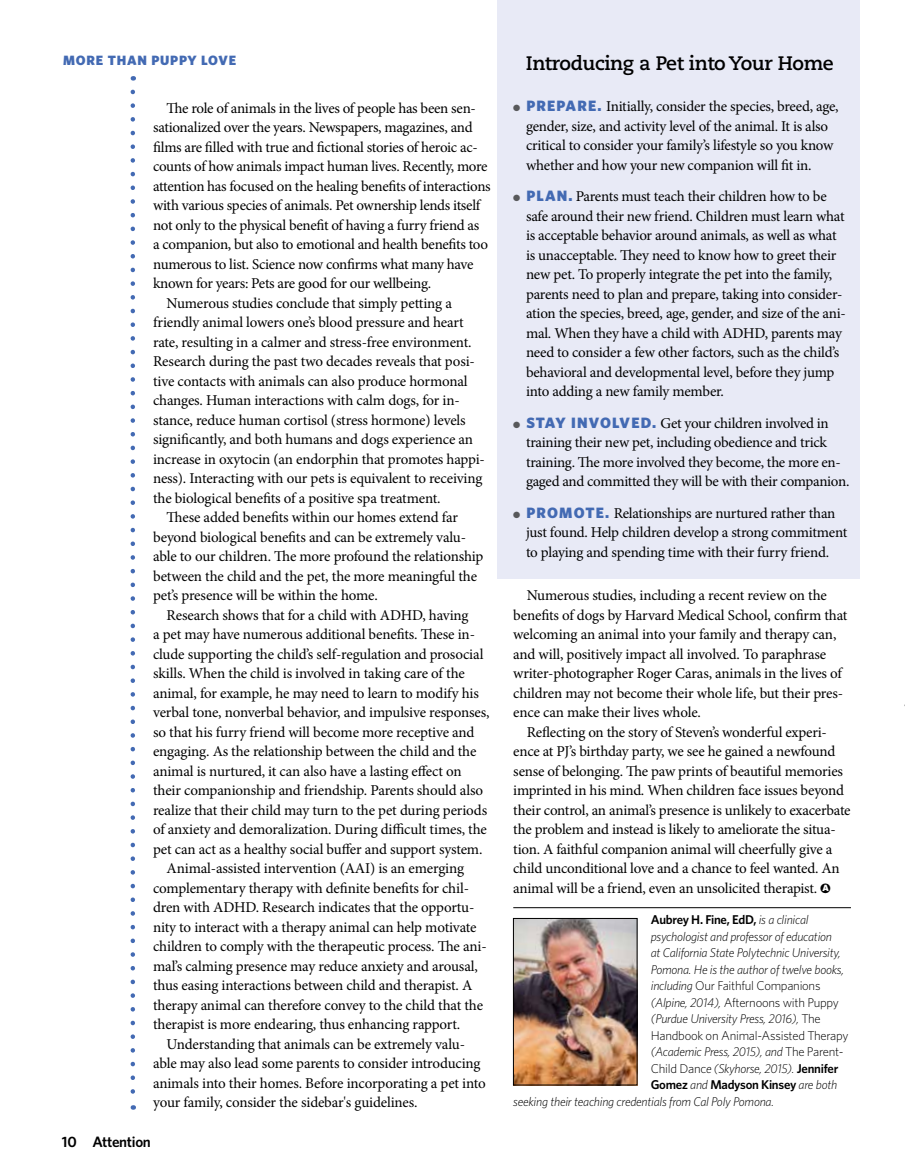
<style>
.page{position:relative;width:905px;height:1175px;background:#fff}
.page>*{position:absolute;margin:0;border:0;box-sizing:border-box;transform-origin:0 0}
.t1{font:700 19.5px "Caecilia LT Std";letter-spacing:-.02em;color:#000}
.t2{font:15px/19.5px "Minion Pro";letter-spacing:-.015em;color:#000}
.t3{font:600 15px "Whitney";letter-spacing:-.02em;color:#000}
.t4{font:900 13.5px "Whitney";letter-spacing:.06em;color:#436ab3}
.t5{font:italic 300 12.75px "Whitney";letter-spacing:-.02em;color:#000}
.t6{font:300 12.75px "Whitney";letter-spacing:-.02em;color:#000}
.t7{font:600 12.75px "Whitney";letter-spacing:-.02em;color:#000}
.s1{color:#58595b}
.s2{font-family:"Whitney";font-weight:900;color:#436ab3}
.s3{font-family:"Whitney";font-weight:900;font-size:9px;color:#fff}
.s4{font-weight:300;font-style:italic}
.s5{font-style:italic}
.s6{font-style:normal}
.s7{font-weight:600;font-style:normal}
</style>
<div class="page">
<div style="left:497px;top:0;width:363px;height:578px;background:#e8eaf6"></div>
<svg style="left:130px;top:92px;width:5px;height:1017px"></svg>
<hr style="left:513px;top:907px;width:337px;height:1px;background:#000">
<img style="left:515px;top:920px;width:120px;height:163px">
<div style="left:513px;top:918px;width:124px;height:167px;border:1px solid #000"></div>
<p class="t4" style="left:63px;top:52px;width:175px">MORE THAN PUPPY LOVE</p>
<p class="t2" style="left:166px;top:98px;width:311px">The role of animals in the lives of people has been sen-</p>
<p class="t2" style="left:153px;top:118px;width:321px">sationalized over the years. Newspapers, magazines, and</p>
<p class="t2" style="left:153px;top:137px;width:326px">films are filled with true and fictional stories of heroic ac-</p>
<p class="t2" style="left:153px;top:157px;width:336px">counts of how animals impact human lives. Recently, more</p>
<p class="t2" style="left:153px;top:176px;width:339px">attention has focused on the healing benefits of interactions</p>
<p class="t2" style="left:153px;top:196px;width:329px">with various species of animals. Pet ownership lends itself</p>
<p class="t2" style="left:153px;top:215px;width:328px">not only to the physical benefit of having a furry friend as</p>
<p class="t2" style="left:153px;top:235px;width:336px">a companion, but also to emotional and health benefits too</p>
<p class="t2" style="left:153px;top:254px;width:322px">numerous to list. Science now confirms what many have</p>
<p class="t2" style="left:153px;top:274px;width:279px">known for years: Pets are good for our wellbeing.</p>
<p class="t2" style="left:166px;top:293px;width:287px">Numerous studies conclude that simply petting a</p>
<p class="t2" style="left:153px;top:313px;width:312px">friendly animal lowers one’s blood pressure and heart</p>
<p class="t2" style="left:153px;top:332px;width:320px">rate, resulting in a calmer and stress-free environment.</p>
<p class="t2" style="left:153px;top:352px;width:323px">Research during the past two decades reveals that posi-</p>
<p class="t2" style="left:153px;top:371px;width:316px">tive contacts with animals can also produce hormonal</p>
<p class="t2" style="left:153px;top:391px;width:308px">changes. Human interactions with calm dogs, for in-</p>
<p class="t2" style="left:153px;top:410px;width:314px">stance, reduce human cortisol (stress hormone) levels</p>
<p class="t2" style="left:153px;top:430px;width:321px">significantly, and both humans and dogs experience an</p>
<p class="t2" style="left:153px;top:449px;width:333px">increase in oxytocin (an endorphin that promotes happi-</p>
<p class="t2" style="left:153px;top:469px;width:331px">ness). Interacting with our pets is equivalent to receiving</p>
<p class="t2" style="left:153px;top:488px;width:289px">the biological benefits of a positive spa treatment.</p>
<p class="t2" style="left:166px;top:508px;width:293px">These added benefits within our homes extend far</p>
<p class="t2" style="left:153px;top:527px;width:314px">beyond biological benefits and can be extremely valu-</p>
<p class="t2" style="left:153px;top:547px;width:332px">able to our children. The more profound the relationship</p>
<p class="t2" style="left:153px;top:566px;width:325px">between the child and the pet, the more meaningful the</p>
<p class="t2" style="left:153px;top:586px;width:226px">pet’s presence will be within the home.</p>
<p class="t2" style="left:166px;top:605px;width:303px">Research shows that for a child with ADHD, having</p>
<p class="t2" style="left:153px;top:625px;width:323px">a pet may have numerous additional benefits. These in-</p>
<p class="t2" style="left:153px;top:644px;width:332px">clude supporting the child’s self-regulation and prosocial</p>
<p class="t2" style="left:153px;top:664px;width:313px">skills. When the child is involved in taking care of the</p>
<p class="t2" style="left:153px;top:683px;width:327px">animal, for example, he may need to learn to modify his</p>
<p class="t2" style="left:153px;top:703px;width:338px">verbal tone, nonverbal behavior, and impulsive responses,</p>
<p class="t2" style="left:153px;top:722px;width:323px">so that his furry friend will become more receptive and</p>
<p class="t2" style="left:153px;top:742px;width:325px">engaging. As the relationship between the child and the</p>
<p class="t2" style="left:153px;top:761px;width:310px">animal is nurtured, it can also have a lasting effect on</p>
<p class="t2" style="left:153px;top:781px;width:331px">their companionship and friendship. Parents should also</p>
<p class="t2" style="left:153px;top:800px;width:335px">realize that their child may turn to the pet during periods</p>
<p class="t2" style="left:153px;top:820px;width:335px">of anxiety and demoralization. During difficult times, the</p>
<p class="t2" style="left:153px;top:839px;width:331px">pet can act as a healthy social buffer and support system.</p>
<p class="t2" style="left:166px;top:859px;width:299px">Animal-assisted intervention (AAI) is an emerging</p>
<p class="t2" style="left:153px;top:878px;width:317px">complementary therapy with definite benefits for chil-</p>
<p class="t2" style="left:153px;top:898px;width:323px">dren with ADHD. Research indicates that the opportu-</p>
<p class="t2" style="left:153px;top:917px;width:325px">nity to interact with a therapy animal can help motivate</p>
<p class="t2" style="left:153px;top:937px;width:335px">children to comply with the therapeutic process. The ani-</p>
<p class="t2" style="left:153px;top:956px;width:326px">mal’s calming presence may reduce anxiety and arousal,</p>
<p class="t2" style="left:153px;top:976px;width:321px">thus easing interactions between child and therapist. A</p>
<p class="t2" style="left:153px;top:995px;width:331px">therapy animal can therefore convey to the child that the</p>
<p class="t2" style="left:153px;top:1015px;width:309px">therapist is more endearing, thus enhancing rapport.</p>
<p class="t2" style="left:166px;top:1034px;width:300px">Understanding that animals can be extremely valu-</p>
<p class="t2" style="left:153px;top:1054px;width:329px">able may also lead some parents to consider introducing</p>
<p class="t2" style="left:153px;top:1073px;width:334px">animals into their homes. Before incorporating a pet into</p>
<p class="t2" style="left:153px;top:1093px;width:266px">your family, consider the sidebar's guidelines.</p>
<p class="t3" style="left:62px;top:1132px;width:90px">10 Attention</p>
<h1 class="t1" style="left:526px;top:52px;width:309px">Introducing a Pet into Your Home</h1>
<p class="t2" style="left:526px;top:97px;width:314px;text-indent:-13px"><span class="s1">●</span> <span class="s2">PREPARE.</span> Initially, consider the species, breed, age, gender, size, and activity level of the animal. It is also critical to consider your family’s lifestyle so you know whether and how your new companion will fit in.</p>
<p class="t2" style="left:526px;top:187px;width:321px;text-indent:-13px"><span class="s1">●</span> <span class="s2">PLAN.</span> Parents must teach their children how to be safe around their new friend. Children must learn what is acceptable behavior around animals, as well as what is unacceptable. They need to know how to greet their new pet. To properly integrate the pet into the family, parents need to plan and prepare, taking into consider&shy;ation the species, breed, age, gender, and size of the ani&shy;mal. When they have a child with ADHD, parents may need to consider a few other factors, such as the child’s behavioral and developmental level, before they jump into adding a new family member.</p>
<p class="t2" style="left:526px;top:413px;width:325px;text-indent:-13px"><span class="s1">●</span> <span class="s2">STAY INVOLVED.</span> Get your children involved in training their new pet, including obedience and trick training. The more involved they become, the more en&shy;gaged and committed they will be with their companion.</p>
<p class="t2" style="left:526px;top:503px;width:323px;text-indent:-13px"><span class="s1">●</span> <span class="s2">PROMOTE.</span> Relationships are nurtured rather than just found. Help children develop a strong commitment to playing and spending time with their furry friend.</p>
<p class="t2" style="left:513px;top:586px;width:336px;text-indent:14px">Numerous studies, including a recent review on the benefits of dogs by Harvard Medical School, confirm that welcoming an animal into your family and therapy can, and will, positively impact all involved. To paraphrase writer-photographer Roger Caras, animals in the lives of children may not become their whole life, but their pres&shy;ence can make their lives whole.</p>
<p class="t2" style="left:513px;top:722px;width:339px;text-indent:14px">Reflecting on the story of Steven’s wonderful experi&shy;ence at PJ’s birthday party, we see he gained a newfound sense of belonging. The paw prints of beautiful memories imprinted in his mind. When children face issues beyond their control, an animal’s presence is unlikely to exacerbate the problem and instead is likely to ameliorate the situa&shy;tion. A faithful companion animal will cheerfully give a child unconditional love and a chance to feel wanted. An animal will be a friend, even an unsolicited therapist. ●<span class="s3">A</span></p>
<p class="t7" style="left:650px;top:912px;width:159px">Aubrey H. Fine, EdD, <span class="s4">is a clinical</span></p>
<p class="t5" style="left:650px;top:929px;width:183px">psychologist and professor of education</p>
<p class="t5" style="left:650px;top:945px;width:192px">at California State Polytechnic University,</p>
<p class="t5" style="left:650px;top:962px;width:195px">Pomona. He is the author of twelve books,</p>
<p class="t6" style="left:650px;top:978px;width:171px"><span class="s5">including</span> Our Faithful Companions</p>
<p class="t6" style="left:650px;top:995px;width:190px"><span class="s5">(Alpine, 2014),</span> Afternoons with Puppy</p>
<p class="t5" style="left:650px;top:1011px;width:171px">(Purdue University Press, 2016), <span class="s6">The</span></p>
<p class="t6" style="left:650px;top:1028px;width:199px">Handbook on Animal-Assisted Therapy</p>
<p class="t5" style="left:650px;top:1044px;width:194px">(Academic Press, 2015), and <span class="s6">The Parent-</span></p>
<p class="t5" style="left:650px;top:1061px;width:189px"><span class="s6">Child Danc</span>e (Skyhorse, 2015). <span class="s7">Jennifer</span></p>
<p class="t7" style="left:650px;top:1077px;width:188px">Gomez <span class="s4">and</span> Madyson Kinsey <span class="s4">are both</span></p>
<p class="t5" style="left:513px;top:1094px;width:262px">seeking their teaching credentials from Cal Poly Pomona.</p>
</div>
